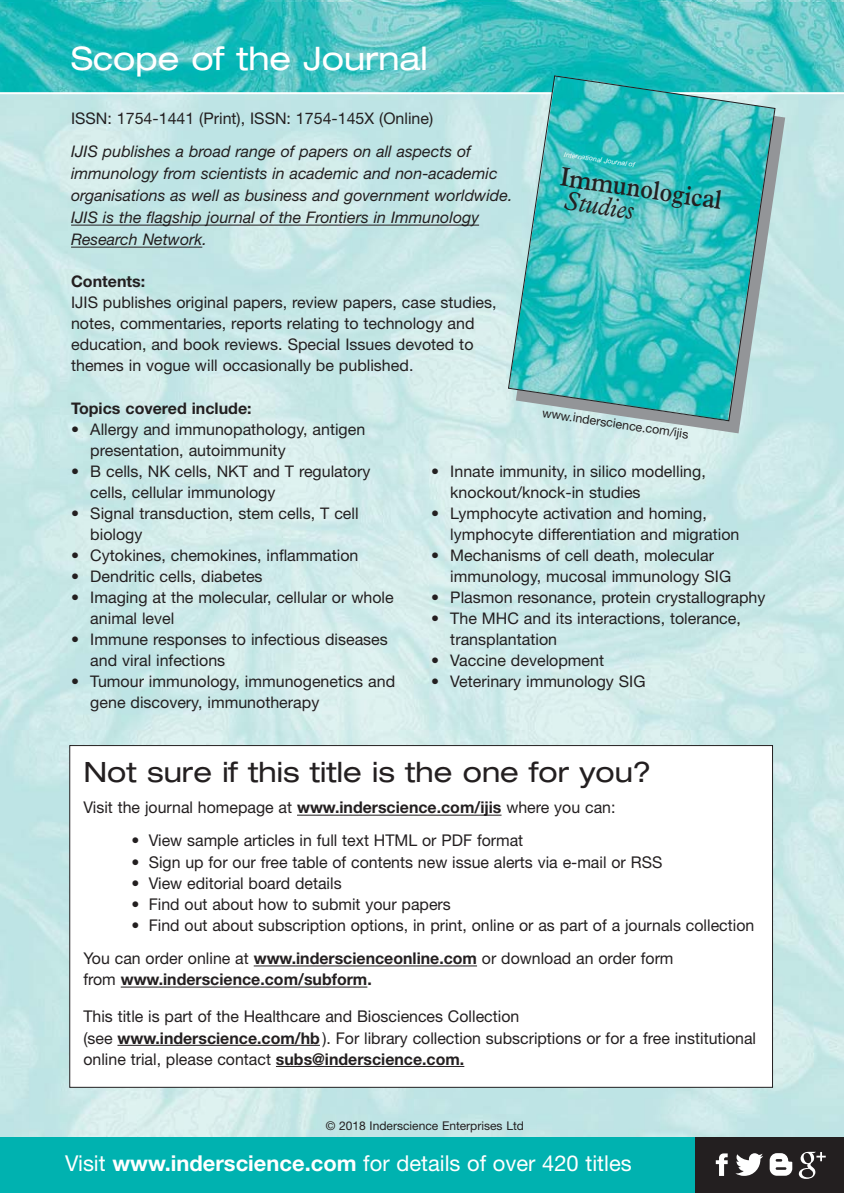
<style>
.page{position:relative;width:844px;height:1193px;background:#fff}
.page>*{position:absolute;margin:0;border:0;box-sizing:border-box;transform-origin:0 0}
.t1{font:expanded 32.4px "Helvetica Neue";color:#fff}
.t2{font:expanded 28px "Helvetica Neue";color:#231f20}
.t3{font:600 26.8px "Plantin";color:#231f20;scale:.85 1}
.t4{font:italic 26.8px "Plantin";color:#231f20;scale:.9 1}
.t5{font:21.8px "Helvetica Neue";color:#fff}
.t6{font:16.2px/21.2px "Helvetica Neue";color:#231f20}
.t7{font:700 16.2px "Helvetica Neue";color:#231f20}
.t8{font:16px/21px "Helvetica Neue";color:#231f20}
.t9{font:italic 16px/22px "Helvetica Neue";color:#231f20}
.t10{font:700 16px "Helvetica Neue";color:#231f20}
.t11{font:12.4px "Helvetica Neue";color:#231f20}
.t12{font:12px "Helvetica Neue";color:#231f20}
.t13{font:italic 7px "Helvetica Neue";color:#fff}
.s1{font-weight:700}
.s2{font-weight:400}
</style>
<div class="page">
<img style="left:0;top:0;width:843px;height:1136px">
<div style="left:0;top:1136px;width:695px;height:56px;background:#00b2b0"></div>
<div style="left:695px;top:1136px;width:148px;height:56px;background:#231f20"></div>
<hr style="left:0;top:92px;width:843px;height:2px;background:#fff">
<hr style="left:71px;top:225px;width:408px;height:1px;background:#231f20">
<hr style="left:71px;top:247px;width:131px;height:1px;background:#231f20">
<div style="left:70px;top:745px;width:702px;height:342px;background:#fff"></div>
<hr style="left:297px;top:814px;width:204px;height:1px;background:#231f20">
<hr style="left:253px;top:965px;width:224px;height:1px;background:#231f20">
<hr style="left:121px;top:986px;width:246px;height:1px;background:#231f20">
<hr style="left:117px;top:1044px;width:203px;height:1px;background:#231f20">
<hr style="left:276px;top:1065px;width:188px;height:1px;background:#231f20">
<svg style="left:715px;top:1153px;width:12px;height:22px"></svg>
<svg style="left:735px;top:1153px;width:27px;height:22px"></svg>
<svg style="left:769px;top:1153px;width:22px;height:22px"></svg>
<svg style="left:798px;top:1151px;width:27px;height:27px"></svg>
<svg style="left:515px;top:85px;width:269px;height:348px;fill:#c3e6e5"></svg>
<svg style="left:507px;top:75px;width:268px;height:347px"></svg>
<h1 class="t1" style="left:71px;top:47px;width:358px">Scope of the Journal</h1>
<p class="t8" style="left:71px;top:109px;width:363px">ISSN: 1754-1441 (Print), ISSN: 1754-145X (Online)</p>
<p class="t9" style="left:71px;top:142px;width:442px">IJIS publishes a broad range of papers on all aspects of immunology from scientists in academic and non-academic organisations as well as business and government worldwide.<br>IJIS is the flagship journal of the Frontiers in Immunology Research Network.</p>
<p class="t10" style="left:71px;top:275px;width:76px">Contents:</p>
<p class="t8" style="left:71px;top:293px;width:427px">IJIS publishes original papers, review papers, case studies, notes, commentaries, reports relating to technology and education, and book reviews. Special Issues devoted to themes in vogue will occasionally be published.</p>
<p class="t13" style="left:564px;top:152px;width:73px;rotate:8deg">International Journal of</p>
<h3 class="t3" style="left:562px;top:167px;width:193px;rotate:8deg">Immunological</h3>
<h3 class="t4" style="left:565px;top:190px;width:80px;rotate:8deg">Studies</h3>
<p class="t10" style="left:71px;top:402px;width:182px">Topics covered include:</p>
<p class="t8" style="left:90px;top:420px;width:276px;text-indent:-19px">• Allergy and immunopathology, antigen presentation, autoimmunity</p>
<p class="t8" style="left:90px;top:462px;width:281px;text-indent:-19px">• B cells, NK cells, NKT and T regulatory cells, cellular immunology</p>
<p class="t8" style="left:90px;top:504px;width:270px;text-indent:-19px">• Signal transduction, stem cells, T cell biology</p>
<p class="t8" style="left:71px;top:546px;width:289px">• Cytokines, chemokines, inflammation</p>
<p class="t8" style="left:71px;top:567px;width:193px">• Dendritic cells, diabetes</p>
<p class="t8" style="left:90px;top:588px;width:305px;text-indent:-19px">• Imaging at the molecular, cellular or whole animal level</p>
<p class="t8" style="left:90px;top:630px;width:299px;text-indent:-19px">• Immune responses to infectious diseases and viral infections</p>
<p class="t8" style="left:90px;top:672px;width:306px;text-indent:-19px">• Tumour immunology, immunogenetics and gene discovery, immunotherapy</p>
<p class="t11" style="left:542px;top:408px;width:149px;rotate:8deg">www.inderscience.com/ijis</p>
<p class="t8" style="left:450px;top:462px;width:257px;text-indent:-19px">• Innate immunity, in silico modelling, knockout/knock-in studies</p>
<p class="t8" style="left:450px;top:504px;width:290px;text-indent:-19px">• Lymphocyte activation and homing, lymphocyte differentiation and migration</p>
<p class="t8" style="left:450px;top:546px;width:282px;text-indent:-19px">• Mechanisms of cell death, molecular immunology, mucosal immunology SIG</p>
<p class="t8" style="left:431px;top:588px;width:336px">• Plasmon resonance, protein crystallography</p>
<p class="t8" style="left:450px;top:609px;width:292px;text-indent:-19px">• The MHC and its interactions, tolerance, transplantation</p>
<p class="t8" style="left:431px;top:651px;width:174px">• Vaccine development</p>
<p class="t8" style="left:431px;top:672px;width:216px">• Veterinary immunology SIG</p>
<h2 class="t2" style="left:83px;top:762px;width:569px">Not sure if this title is the one for you?</h2>
<p class="t6" style="left:83px;top:798px;width:533px">Visit the journal homepage at <span class="s1">www.inderscience.com/ijis</span> where you can:</p>
<p class="t6" style="left:131px;top:831px;width:393px">• View sample articles in full text HTML or PDF format</p>
<p class="t6" style="left:131px;top:852px;width:532px">• Sign up for our free table of contents new issue alerts via e-mail or RSS</p>
<p class="t6" style="left:131px;top:873px;width:211px">• View editorial board details</p>
<p class="t6" style="left:131px;top:895px;width:320px">• Find out about how to submit your papers</p>
<p class="t6" style="left:83px;top:910px;width:672px;line-height:33.2px;text-indent:48px">• Find out about subscription options, in print, online or as part of a journals collection<br>You can order online at <span class="s1">www.inderscienceonline.com</span> or download an order form</p>
<p class="t7" style="left:83px;top:973px;width:290px"><span class="s2">from</span> www.inderscience.com/subform.</p>
<p class="t6" style="left:83px;top:1007px;width:673px">This title is part of the Healthcare and Biosciences Collection<br>(see <span class="s1">www.inderscience.com/hb</span>). For library collection subscriptions or for a free institutional online trial, please contact <span class="s1">subs@inderscience.com.</span></p>
<p class="t12" style="left:325px;top:1120px;width:199px">© 2018 Inderscience Enterprises Ltd</p>
<h3 class="t5" style="left:65px;top:1155px;width:567px">Visit <span class="s1">www.inderscience.com</span> for details of over 420 titles</h3>
</div>
